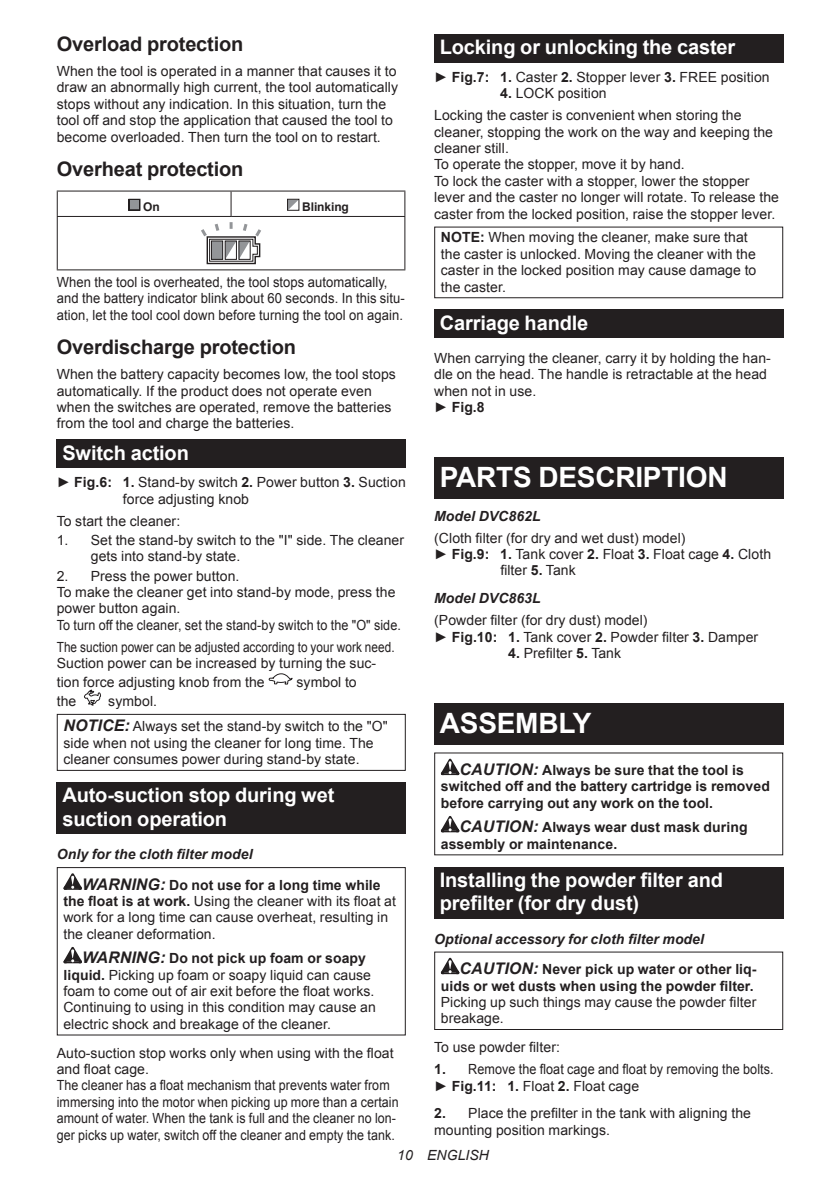
<style>
.page{position:relative;width:840px;height:1191px;background:#fff}
.page>*{position:absolute;margin:0;border:0;box-sizing:border-box;transform-origin:0 0}
.t1{font:700 28px "Arial";letter-spacing:-.01em;color:#fff}
.t2{font:700 20px/23.4px "Arial";letter-spacing:-.01em;color:#fff}
.t3{font:700 20px "Arial";letter-spacing:-.01em;color:#231f20}
.t4{font:14px/16.4px "Arial";letter-spacing:.005em;color:#231f20}
.t5{font:700 14px/16.4px "Arial";letter-spacing:.005em;color:#231f20}
.t6{font:14px/16.4px "Arial";letter-spacing:.005em;color:#231f20;scale:.93 1}
.t7{font:italic 700 14px/30.6px "Arial";letter-spacing:.005em;color:#231f20}
.t8{font:14px/16.4px "Arial";letter-spacing:.005em;color:#231f20;scale:.84 1}
.t9{font:14px/16.4px "Arial";letter-spacing:.005em;color:#231f20;scale:.9 1}
.t10{font:italic 14px "Arial";letter-spacing:.005em;color:#231f20}
.t11{font:700 12px "Arial";letter-spacing:-.01em;color:#231f20}
.s1{font-weight:700}
.s2{font-weight:700;font-style:italic;font-size:16px}
.s3{font-size:16px}
.s4{font-style:normal}
.s5{font-style:italic;font-size:16px}
</style>
<div class="page">
<hr style="left:57px;top:190px;width:174px;height:1px;background:#231f20">
<svg style="left:57px;top:191px;width:1px;height:25px"></svg>
<hr style="left:231px;top:190px;width:174px;height:1px;background:#231f20">
<svg style="left:230px;top:191px;width:1px;height:25px"></svg>
<svg style="left:404px;top:191px;width:1px;height:25px"></svg>
<hr style="left:57px;top:216px;width:174px;height:1px;background:#231f20">
<hr style="left:57px;top:217px;width:1px;height:52px;background:#231f20">
<hr style="left:231px;top:216px;width:174px;height:1px;background:#231f20">
<hr style="left:404px;top:217px;width:1px;height:52px;background:#231f20">
<hr style="left:57px;top:269px;width:174px;height:1px;background:#231f20">
<hr style="left:231px;top:269px;width:174px;height:1px;background:#231f20">
<svg style="left:131px;top:201px;width:7px;height:7px"></svg>
<div style="left:128px;top:199px;width:12px;height:12px;border:1px solid #231f20"></div>
<svg style="left:289px;top:201px;width:8px;height:8px"></svg>
<div style="left:287px;top:199px;width:12px;height:12px;border:1px solid #231f20"></div>
<svg style="left:201px;top:222px;width:60px;height:42px"></svg>
<div style="left:57px;top:440px;width:348px;height:28px;background:#231f20"></div>
<svg style="left:268px;top:673px;width:25px;height:12px"></svg>
<svg style="left:84px;top:689px;width:17px;height:17px"></svg>
<div style="left:57px;top:714px;width:348px;height:57px;border:1px solid #231f20"></div>
<div style="left:57px;top:782px;width:348px;height:52px;background:#231f20"></div>
<svg style="left:63px;top:873px;width:19px;height:16px"></svg>
<svg style="left:63px;top:947px;width:19px;height:16px"></svg>
<div style="left:57px;top:867px;width:348px;height:168px;border:1px solid #231f20"></div>
<div style="left:434px;top:34px;width:348px;height:29px;background:#231f20"></div>
<div style="left:434px;top:226px;width:348px;height:72px;border:1px solid #231f20"></div>
<div style="left:434px;top:309px;width:348px;height:29px;background:#231f20"></div>
<div style="left:434px;top:457px;width:348px;height:41px;background:#231f20"></div>
<div style="left:434px;top:703px;width:348px;height:41px;background:#231f20"></div>
<svg style="left:440px;top:758px;width:19px;height:17px"></svg>
<svg style="left:440px;top:816px;width:19px;height:16px"></svg>
<div style="left:434px;top:866px;width:348px;height:52px;background:#231f20"></div>
<svg style="left:440px;top:957px;width:19px;height:17px"></svg>
<div style="left:434px;top:951px;width:348px;height:79px;border:1px solid #231f20"></div>
<h2 class="t3" style="left:57px;top:36px;width:188px">Overload protection</h2>
<p class="t4" style="left:57px;top:64px;width:342px">When the tool is operated in a manner that causes it to draw an abnormally high current, the tool automatically stops without any indication. In this situation, turn the tool off and stop the application that caused the tool to become overloaded. Then turn the tool on to restart.</p>
<h2 class="t3" style="left:57px;top:161px;width:188px">Overheat protection</h2>
<p class="t11" style="left:143px;top:202px;width:18px">On</p>
<p class="t11" style="left:302px;top:202px;width:48px">Blinking</p>
<p class="t6" style="left:57px;top:275px;width:375px">When the tool is overheated, the tool stops automatically, and the battery indicator blink about 60 seconds. In this situ&shy;ation, let the tool cool down before turning the tool on again.</p>
<h2 class="t3" style="left:57px;top:339px;width:241px">Overdischarge protection</h2>
<p class="t4" style="left:57px;top:367px;width:340px">When the battery capacity becomes low, the tool stops automatically. If the product does not operate even when the switches are operated, remove the batteries from the tool and charge the batteries.</p>
<h2 class="t2" style="left:62px;top:442px;width:128px">Switch action</h2>
<p class="t4" style="left:123px;top:474px;width:284px;text-indent:-66px">► <span class="s1">Fig.6: 1.</span> Stand-by switch <span class="s1">2.</span> Power button <span class="s1">3.</span> Suction force adjusting knob</p>
<p class="t4" style="left:57px;top:513px;width:125px">To start the cleaner:</p>
<p class="t4" style="left:91px;top:532px;width:315px;text-indent:-34px">1. Set the stand-by switch to the "I" side. The cleaner gets into stand-by state.</p>
<p class="t4" style="left:57px;top:567px;width:345px">2. Press the power button.<br>To make the cleaner get into stand-by mode, press the power button again.<br>To turn off the cleaner, set the stand-by switch to the "O" side.</p>
<p class="t8" style="left:57px;top:639px;width:403px">The suction power can be adjusted according to your work need.<br>Suction power can be increased by turning the suc-</p>
<p class="t4" style="left:57px;top:674px;width:209px">tion force adjusting knob from the</p>
<p class="t4" style="left:296px;top:675px;width:62px">symbol to</p>
<p class="t4" style="left:57px;top:694px;width:21px">the</p>
<p class="t4" style="left:63px;top:689px;width:325px;line-height:25.6px;text-indent:45px">symbol.<br><span class="s2">NOTICE:</span> Always set the stand-by switch to the "O"</p>
<p class="t4" style="left:63px;top:736px;width:311px">side when not using the cleaner for long time. The cleaner consumes power during stand-by state.</p>
<h2 class="t2" style="left:62px;top:785px;width:273px">Auto-suction stop during wet suction operation</h2>
<p class="t7" style="left:82px;top:839px;width:300px;text-indent:-25px">Only for the cloth filter model<br><span class="s3">WARNING:</span> <span class="s4">Do not use for a long time while</span></p>
<p class="t4" style="left:63px;top:893px;width:334px"><span class="s1">the float is at work.</span> Using the cleaner with its float at work for a long time can cause overheat, resulting in the cleaner deformation.</p>
<p class="t4" style="left:63px;top:950px;width:314px;text-indent:19px"><span class="s2">WARNING:</span> <span class="s1">Do not pick up foam or soapy liquid.</span> Picking up foam or soapy liquid can cause foam to come out of air exit before the float works.<br>Continuing to using in this condition may cause an electric shock and breakage of the cleaner.</p>
<p class="t4" style="left:57px;top:1044px;width:343px">Auto-suction stop works only when using with the float and float cage.<br>The cleaner has a float mechanism that prevents water from immersing into the motor when picking up more than a certain amount of water. When the tank is full and the cleaner no lon&shy;ger picks up water, switch off the cleaner and empty the tank.</p>
<h2 class="t2" style="left:439px;top:37px;width:297px">Locking or unlocking the caster</h2>
<p class="t4" style="left:434px;top:69px;width:337px">► <span class="s1">Fig.7: 1.</span> Caster <span class="s1">2.</span> Stopper lever <span class="s1">3.</span> FREE position</p>
<p class="t4" style="left:434px;top:82px;width:309px;line-height:22px;text-indent:66px"><span class="s1">4.</span> LOCK position<br>Locking the caster is convenient when storing the</p>
<p class="t4" style="left:434px;top:125px;width:346px">cleaner, stopping the work on the way and keeping the cleaner still.<br>To operate the stopper, move it by hand.<br>To lock the caster with a stopper, lower the stopper lever and the caster no longer will rotate. To release the caster from the locked position, raise the stopper lever.</p>
<p class="t4" style="left:440px;top:231px;width:317px"><span class="s1">NOTE:</span> When moving the cleaner, make sure that the caster is unlocked. Moving the cleaner with the caster in the locked position may cause damage to the caster.</p>
<h2 class="t2" style="left:439px;top:312px;width:150px">Carriage handle</h2>
<p class="t4" style="left:434px;top:351px;width:338px">When carrying the cleaner, carry it by holding the han&shy;dle on the head. The handle is retractable at the head when not in use.<br>► <span class="s1">Fig.8</span></p>
<h1 class="t1" style="left:439px;top:466px;width:289px">PARTS DESCRIPTION</h1>
<p class="t7" style="left:434px;top:501px;width:108px">Model DVC862L</p>
<p class="t4" style="left:434px;top:530px;width:253px">(Cloth filter (for dry and wet dust) model)</p>
<p class="t4" style="left:434px;top:546px;width:338px">► <span class="s1">Fig.9: 1.</span> Tank cover <span class="s1">2.</span> Float <span class="s1">3.</span> Float cage <span class="s1">4.</span> Cloth</p>
<p class="t4" style="left:500px;top:562px;width:77px">filter <span class="s1">5.</span> Tank</p>
<p class="t7" style="left:434px;top:584px;width:108px">Model DVC863L</p>
<p class="t4" style="left:434px;top:612px;width:325px">(Powder filter (for dry dust) model)<br>► <span class="s1">Fig.10: 1.</span> Tank cover <span class="s1">2.</span> Powder filter <span class="s1">3.</span> Damper</p>
<p class="t4" style="left:508px;top:645px;width:114px"><span class="s1">4.</span> Prefilter <span class="s1">5.</span> Tank</p>
<h1 class="t1" style="left:439px;top:712px;width:153px">ASSEMBLY</h1>
<p class="t5" style="left:440px;top:763px;width:330px;text-indent:19px"><span class="s5">CAUTION:</span> Always be sure that the tool is switched off and the battery cartridge is removed before carrying out any work on the tool.</p>
<p class="t5" style="left:440px;top:820px;width:308px;text-indent:19px"><span class="s5">CAUTION:</span> Always wear dust mask during assembly or maintenance.</p>
<h2 class="t2" style="left:439px;top:868px;width:284px">Installing the powder filter and prefilter (for dry dust)</h2>
<p class="t7" style="left:459px;top:923px;width:298px;text-indent:-25px">Optional accessory for cloth filter model<br><span class="s3">CAUTION:</span> <span class="s4">Never pick up water or other liq-</span></p>
<p class="t5" style="left:440px;top:977px;width:314px">uids or wet dusts when using the powder filter.</p>
<p class="t4" style="left:440px;top:994px;width:317px">Picking up such things may cause the powder filter breakage.</p>
<p class="t4" style="left:434px;top:1039px;width:127px">To use powder filter:</p>
<p class="t9" style="left:434px;top:1061px;width:378px"><span class="s1">1.</span> Remove the float cage and float by removing the bolts. ► <span class="s1">Fig.11: 1.</span> Float <span class="s1">2.</span> Float cage</p>
<p class="t4" style="left:434px;top:1105px;width:318px"><span class="s1">2.</span> Place the prefilter in the tank with aligning the mounting position markings.</p>
<p class="t10" style="left:397px;top:1150px;width:93px">10 ENGLISH</p>
</div>
